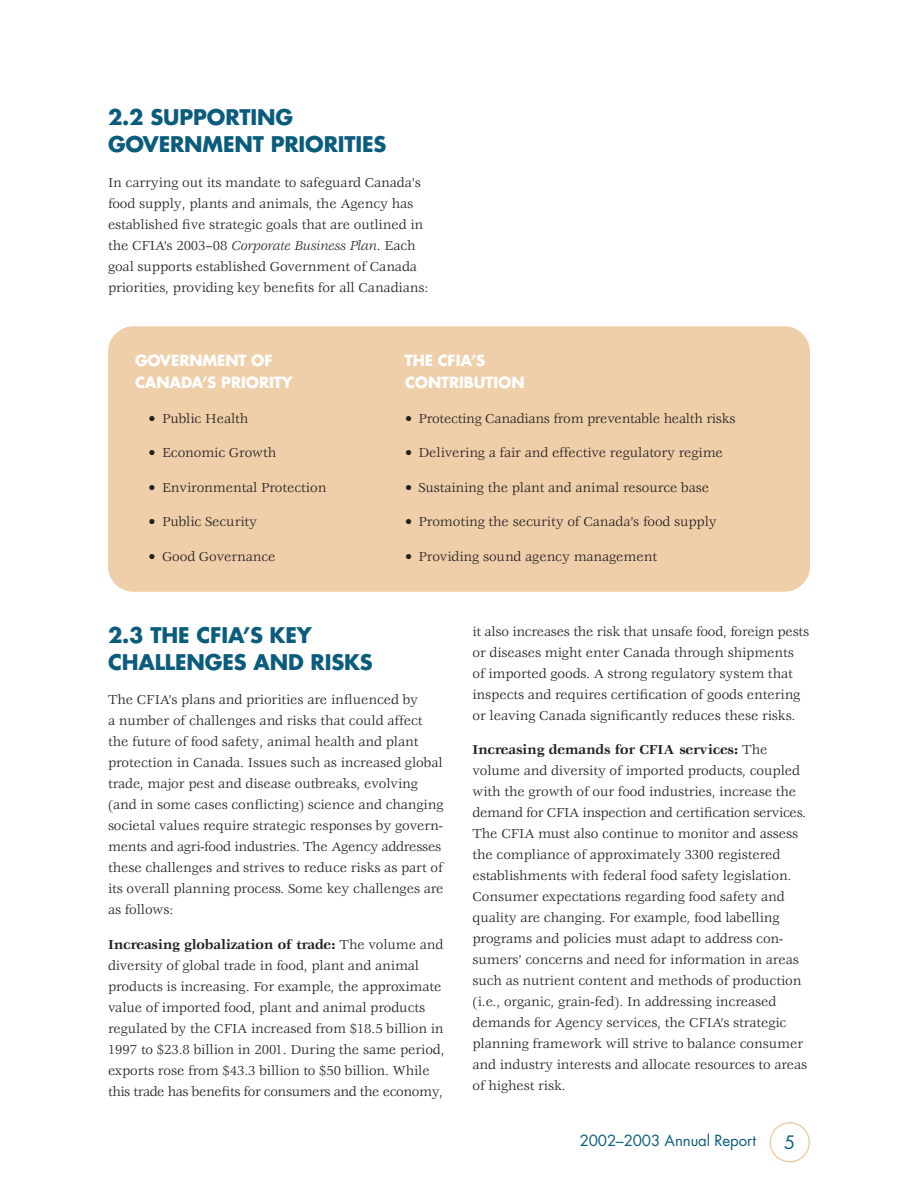
<style>
.page{position:relative;width:918px;height:1188px;background:#fff}
.page>*{position:absolute;margin:0;border:0;box-sizing:border-box;transform-origin:0 0}
.t1{font:700 21px/27px "Futura";letter-spacing:-.005em;color:#0a5c7d}
.t2{font:18px "Futura";color:#0a5c7d}
.t3{font:700 15px "Futura";letter-spacing:-.005em;color:#fff}
.t4{font:15px "Futura";letter-spacing:-.005em;color:#0a5c7d}
.t5{font:14.25px/21px "Veljovic";letter-spacing:-.005em;color:#231f20}
.s1{font-style:italic}
.s2{font-weight:700}
</style>
<div class="page">
<svg style="left:770px;top:1122px;width:40px;height:41px"></svg>
<div style="left:108px;top:326px;width:702px;height:266px;background:#efcfaa;border-radius:26px"></div>
<h1 class="t1" style="left:108px;top:106px;width:280px">2.2 SUPPORTING<br>GOVERNMENT PRIORITIES</h1>
<p class="t5" style="left:108px;top:173px;width:322px">In carrying out its mandate to safeguard Canada’s food supply, plants and animals, the Agency has established five strategic goals that are outlined in the CFIA’s 2003–08 <span class="s1">Corporate Business Plan</span>. Each goal supports established Government of Canada priorities, providing key benefits for all Canadians:</p>
<p class="t3" style="left:135px;top:353px;width:139px">GOVERNMENT OF</p>
<p class="t3" style="left:405px;top:353px;width:82px">THE CFIA’S</p>
<p class="t3" style="left:135px;top:376px;width:159px">CANADA’S PRIORITY</p>
<p class="t3" style="left:405px;top:376px;width:121px">CONTRIBUTION</p>
<p class="t5" style="left:148px;top:409px;width:101px">• Public Health</p>
<p class="t5" style="left:405px;top:409px;width:332px">• Protecting Canadians from preventable health risks</p>
<p class="t5" style="left:149px;top:443px;width:129px">• Economic Growth</p>
<p class="t5" style="left:405px;top:443px;width:319px">• Delivering a fair and effective regulatory regime</p>
<p class="t5" style="left:149px;top:478px;width:179px">• Environmental Protection</p>
<p class="t5" style="left:405px;top:478px;width:306px">• Sustaining the plant and animal resource base</p>
<p class="t5" style="left:149px;top:512px;width:110px">• Public Security</p>
<p class="t5" style="left:405px;top:512px;width:313px">• Promoting the security of Canada’s food supply</p>
<p class="t5" style="left:149px;top:547px;width:129px">• Good Governance</p>
<p class="t5" style="left:405px;top:547px;width:254px">• Providing sound agency management</p>
<h1 class="t1" style="left:108px;top:623px;width:266px">2.3 THE CFIA’S KEY<br>CHALLENGES AND RISKS</h1>
<p class="t5" style="left:108px;top:690px;width:337px">The CFIA’s plans and priorities are influenced by<br>a number of challenges and risks that could affect the future of food safety, animal health and plant protection in Canada. Issues such as increased global trade, major pest and disease outbreaks, evolving (and in some cases conflicting) science and changing societal values require strategic responses by govern&shy;ments and agri-food industries. The Agency addresses these challenges and strives to reduce risks as part of its overall planning process. Some key challenges are as follows:</p>
<p class="t5" style="left:108px;top:935px;width:338px"><span class="s2">Increasing globalization of trade:</span> The volume and diversity of global trade in food, plant and animal products is increasing. For example, the approximate value of imported food, plant and animal products regulated by the CFIA increased from $18.5 billion in 1997 to $23.8 billion in 2001. During the same period, exports rose from $43.3 billion to $50 billion. While this trade has benefits for consumers and the economy,</p>
<p class="t5" style="left:473px;top:622px;width:338px">it also increases the risk that unsafe food, foreign pests or diseases might enter Canada through shipments of imported goods. A strong regulatory system that inspects and requires certification of goods entering or leaving Canada significantly reduces these risks.</p>
<p class="t5" style="left:473px;top:740px;width:336px"><span class="s2">Increasing demands for CFIA services:</span> The volume and diversity of imported products, coupled with the growth of our food industries, increase the demand for CFIA inspection and certification services.<br>The CFIA must also continue to monitor and assess the compliance of approximately 3300 registered establishments with federal food safety legislation.<br>Consumer expectations regarding food safety and quality are changing. For example, food labelling programs and policies must adapt to address con&shy;sumers’ concerns and need for information in areas such as nutrient content and methods of production (i.e., organic, grain-fed). In addressing increased demands for Agency services, the CFIA’s strategic planning framework will strive to balance consumer and industry interests and allocate resources to areas of highest risk.</p>
<p class="t4" style="left:580px;top:1134px;width:178px">2002–2003 Annual Report</p>
<p class="t2" style="left:784px;top:1134px;width:13px">5</p>
</div>
